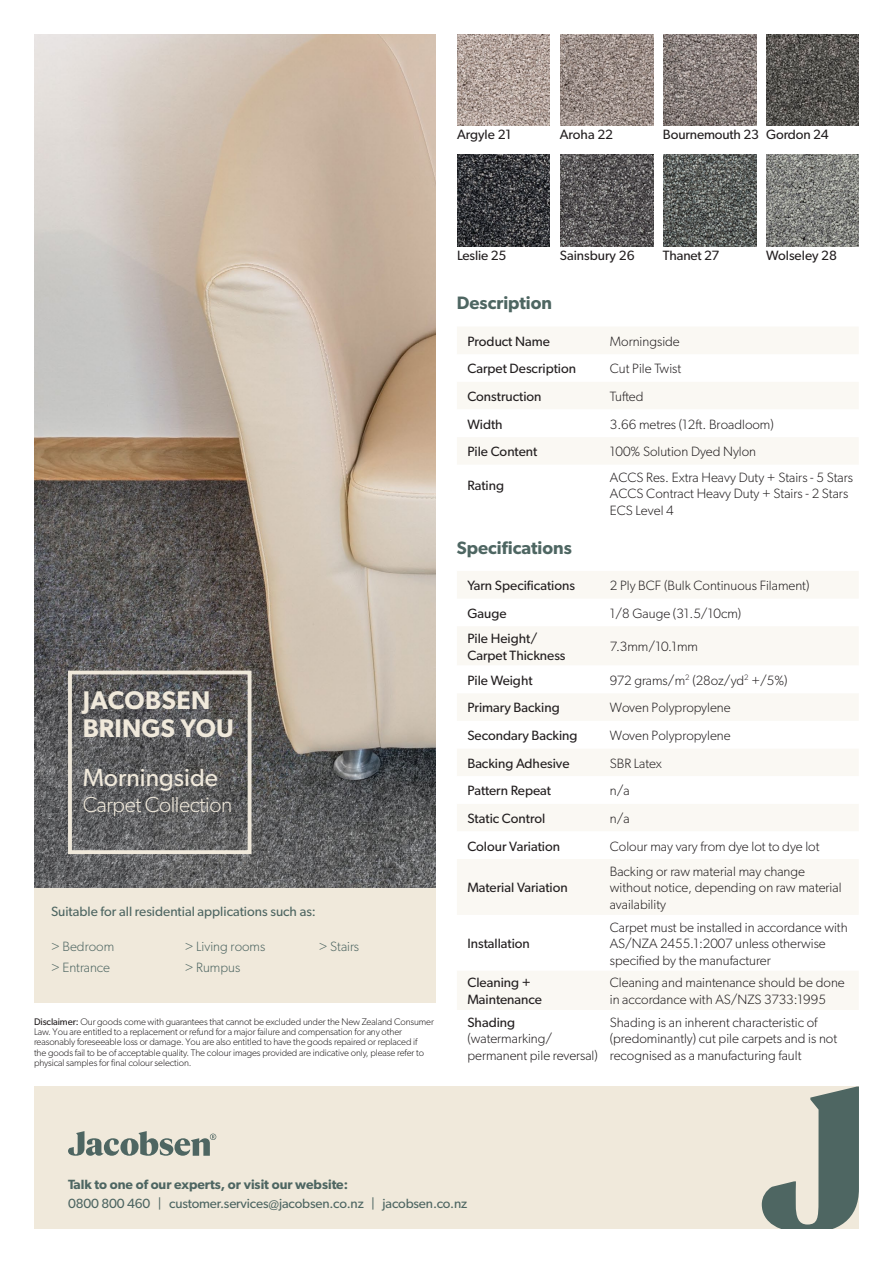
<style>
.page{position:relative;width:893px;height:1263px;background:#fff}
.page>*{position:absolute;margin:0;border:0;box-sizing:border-box;transform-origin:0 0}
.t1{font:600 25.65px/28.5px "Gibson";letter-spacing:.01em;color:#f0e9db}
.t2{font:24.9px "Gibson";color:#f0e9db}
.t3{font:300 21.75px "Gibson";letter-spacing:-.02em;color:#f0e9db}
.t4{font:600 18px "Gibson";color:#4e6662}
.t5{font:300 13.5px/16.5px "Gibson";color:#231f20}
.t6{font:13.5px/16.5px "Gibson";color:#231f20}
.t7{font:13.5px "Gibson";color:#4e6662}
.t8{font:300 13.5px "Gibson";color:#4e6662}
.t9{font:13.35px "Gibson";letter-spacing:-.01em;color:#4e6662}
.t10{font:600 13.35px "Gibson";color:#4e6662}
.t11{font:300 9.6px/10.2px "Gibson";letter-spacing:-.01em;color:#231f20}
.s1{font-weight:400}
</style>
<div class="page">
<img style="left:34px;top:34px;width:402px;height:854px">
<div style="left:34px;top:1087px;width:825px;height:142px;background:#f0e9db"></div>
<svg style="left:762px;top:1087px;width:97px;height:142px"></svg>
<svg style="left:68px;top:1131px;width:148px;height:25px"></svg>
<div style="left:68px;top:670px;width:183px;height:184px;border:4px solid #f0e9db"></div>
<svg style="left:457px;top:571px;width:401px;height:94px;fill:#faf8f3"></svg>
<svg style="left:457px;top:694px;width:401px;height:137px;fill:#faf8f3"></svg>
<svg style="left:457px;top:859px;width:401px;height:151px;fill:#faf8f3"></svg>
<svg style="left:457px;top:327px;width:401px;height:82px;fill:#faf8f3"></svg>
<div style="left:457px;top:438px;width:401px;height:26px;background:#faf8f3"></div>
<div style="left:34px;top:888px;width:402px;height:115px;background:#f0e9db"></div>
<img style="left:663px;top:34px;width:93px;height:92px">
<img style="left:767px;top:34px;width:92px;height:92px">
<img style="left:457px;top:34px;width:93px;height:92px">
<img style="left:560px;top:34px;width:93px;height:92px">
<img style="left:663px;top:154px;width:93px;height:92px">
<img style="left:767px;top:154px;width:92px;height:92px">
<img style="left:457px;top:154px;width:93px;height:92px">
<img style="left:560px;top:154px;width:93px;height:92px">
<p class="t6" style="left:457px;top:126px;width:56px">Argyle 21</p>
<p class="t6" style="left:560px;top:126px;width:55px">Aroha 22</p>
<p class="t6" style="left:663px;top:126px;width:98px">Bournemouth 23</p>
<p class="t6" style="left:766px;top:126px;width:64px">Gordon 24</p>
<p class="t6" style="left:457px;top:247px;width:51px">Leslie 25</p>
<p class="t6" style="left:560px;top:247px;width:76px">Sainsbury 26</p>
<p class="t6" style="left:663px;top:247px;width:58px">Thanet 27</p>
<p class="t6" style="left:766px;top:247px;width:72px">Wolseley 28</p>
<p class="t4" style="left:457px;top:292px;width:97px">Description</p>
<p class="t6" style="left:467px;top:333px;width:84px">Product Name</p>
<p class="t5" style="left:610px;top:333px;width:72px">Morningside</p>
<p class="t6" style="left:467px;top:360px;width:110px">Carpet Description</p>
<p class="t5" style="left:610px;top:360px;width:73px">Cut Pile Twist</p>
<p class="t6" style="left:467px;top:388px;width:76px">Construction</p>
<p class="t5" style="left:610px;top:388px;width:35px">Tufted</p>
<p class="t6" style="left:467px;top:416px;width:37px">Width</p>
<p class="t5" style="left:610px;top:416px;width:165px">3.66 metres (12ft. Broadloom)</p>
<p class="t6" style="left:467px;top:443px;width:71px">Pile Content</p>
<p class="t5" style="left:610px;top:443px;width:148px">100% Solution Dyed Nylon</p>
<p class="t6" style="left:467px;top:477px;width:38px">Rating</p>
<p class="t5" style="left:610px;top:469px;width:245px">ACCS Res. Extra Heavy Duty + Stairs - 5 Stars<br>ACCS Contract Heavy Duty + Stairs - 2 Stars<br>ECS Level 4</p>
<p class="t1" style="left:83px;top:685px;width:153px">JACOBSEN<br>BRINGS YOU</p>
<p class="t2" style="left:83px;top:763px;width:137px">Morningside</p>
<p class="t3" style="left:83px;top:791px;width:151px">Carpet Collection</p>
<p class="t7" style="left:51px;top:903px;width:266px">Suitable for all residential applications such as:</p>
<p class="t8" style="left:51px;top:938px;width:65px">&gt; Bedroom</p>
<p class="t8" style="left:51px;top:959px;width:61px">&gt; Entrance</p>
<p class="t8" style="left:319px;top:938px;width:42px">&gt; Stairs</p>
<p class="t8" style="left:185px;top:938px;width:82px">&gt; Living rooms</p>
<p class="t8" style="left:185px;top:959px;width:57px">&gt; Rumpus</p>
<p class="t11" style="left:34px;top:1016px;width:401px"><span class="s1">Disclaimer:</span> Our goods come with guarantees that cannot be excluded under the New Zealand Consumer Law. You are entitled to a replacement or refund for a major failure and compensation for any other reasonably foreseeable loss or damage. You are also entitled to have the goods repaired or replaced if<br>the goods fail to be of acceptable quality. The colour images provided are indicative only, please refer to physical samples for final colour selection.</p>
<p class="t4" style="left:457px;top:536px;width:116px">Specifications</p>
<p class="t6" style="left:467px;top:577px;width:109px">Yarn Specifications</p>
<p class="t5" style="left:610px;top:577px;width:201px">2 Ply BCF (Bulk Continuous Filament)</p>
<p class="t6" style="left:467px;top:605px;width:41px">Gauge</p>
<p class="t5" style="left:610px;top:605px;width:133px">1/8 Gauge (31.5/10cm)</p>
<p class="t6" style="left:467px;top:630px;width:100px">Pile Height/<br>Carpet Thickness</p>
<p class="t5" style="left:610px;top:638px;width:90px">7.3mm/10.1mm</p>
<p class="t6" style="left:467px;top:672px;width:67px">Pile Weight</p>
<p class="t5" style="left:610px;top:672px;width:179px">972 grams/m<sup>2</sup> (28oz/yd<sup>2</sup> +/5%)</p>
<p class="t6" style="left:467px;top:699px;width:94px">Primary Backing</p>
<p class="t5" style="left:610px;top:699px;width:122px">Woven Polypropylene</p>
<p class="t6" style="left:467px;top:727px;width:112px">Secondary Backing</p>
<p class="t5" style="left:610px;top:727px;width:122px">Woven Polypropylene</p>
<p class="t6" style="left:467px;top:754px;width:104px">Backing Adhesive</p>
<p class="t5" style="left:610px;top:755px;width:54px">SBR Latex</p>
<p class="t6" style="left:467px;top:782px;width:85px">Pattern Repeat</p>
<p class="t5" style="left:610px;top:782px;width:21px">n/a</p>
<p class="t6" style="left:467px;top:810px;width:79px">Static Control</p>
<p class="t5" style="left:610px;top:810px;width:21px">n/a</p>
<p class="t6" style="left:467px;top:837px;width:94px">Colour Variation</p>
<p class="t5" style="left:610px;top:837px;width:211px">Colour may vary from dye lot to dye lot</p>
<p class="t6" style="left:467px;top:879px;width:102px">Material Variation</p>
<p class="t5" style="left:610px;top:863px;width:233px">Backing or raw material may change without notice, depending on raw material availability</p>
<p class="t6" style="left:467px;top:935px;width:64px">Installation</p>
<p class="t5" style="left:610px;top:918px;width:239px">Carpet must be installed in accordance with<br>AS/NZA 2455.1:2007 unless otherwise specified by the manufacturer</p>
<p class="t6" style="left:467px;top:974px;width:76px">Cleaning +<br>Maintenance</p>
<p class="t5" style="left:610px;top:974px;width:236px">Cleaning and maintenance should be done in accordance with AS/NZS 3733:1995</p>
<p class="t5" style="left:467px;top:1014px;width:132px"><span class="s1">Shading </span>(watermarking/ permanent pile reversal)</p>
<p class="t5" style="left:610px;top:1014px;width:229px">Shading is an inherent characteristic of (predominantly) cut pile carpets and is not recognised as a manufacturing fault</p>
<p class="t10" style="left:68px;top:1176px;width:281px">Talk to one of our experts, or visit our website:</p>
<p class="t9" style="left:68px;top:1195px;width:401px">0800 800 460 | customer.services@jacobsen.co.nz | jacobsen.co.nz</p>
</div>
